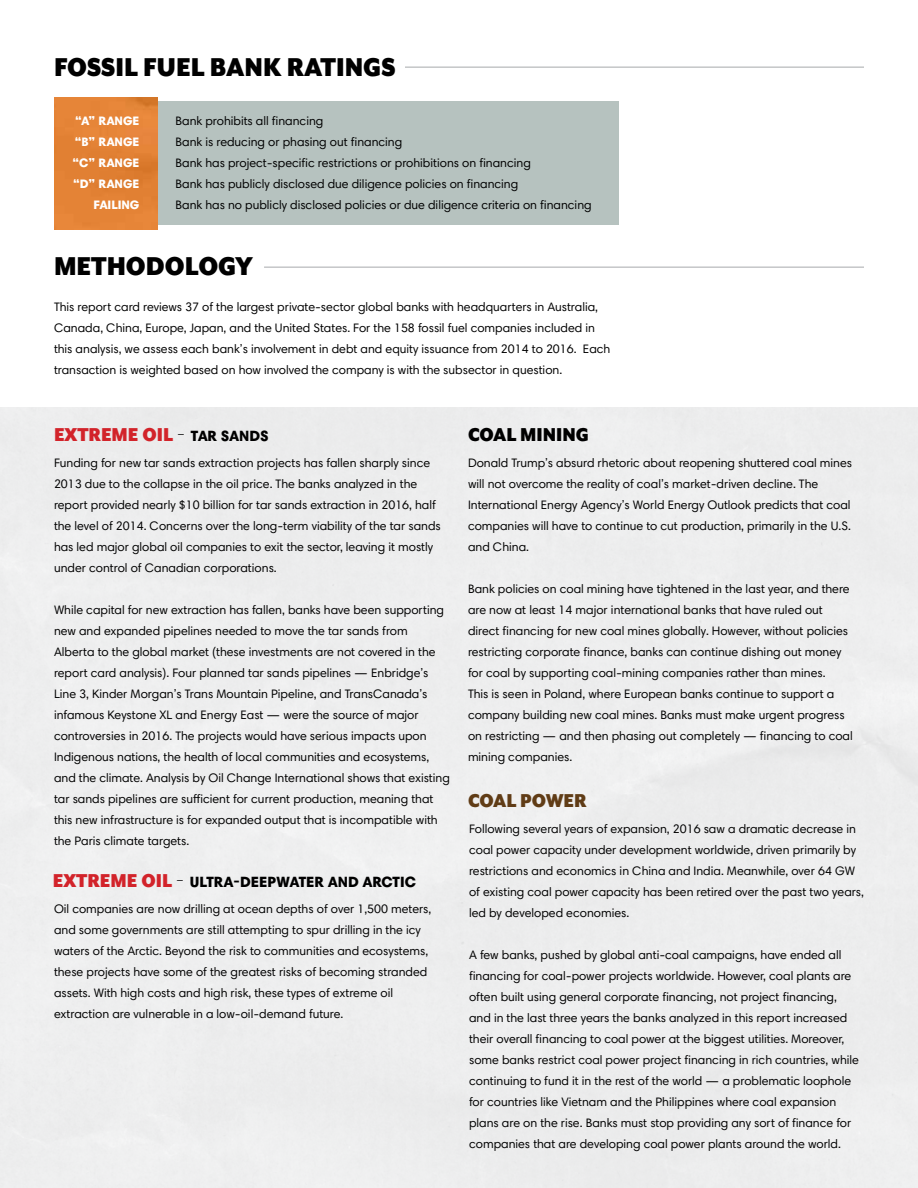
<style>
.page{position:relative;width:918px;height:1188px;background:#fff}
.page>*{position:absolute;margin:0;border:0;box-sizing:border-box;transform-origin:0 0}
.t1{font:900 29.7px "Mr Eaves XL Mod OT";color:#000;scale:.91 1}
.t2{font:900 21.45px "Mr Eaves XL Mod OT";color:#d2232a;scale:.91 1}
.t3{font:900 21.45px "Mr Eaves XL Mod OT";color:#000;scale:.91 1}
.t4{font:900 21.45px "Mr Eaves XL Mod OT";color:#603c16;scale:.91 1}
.t5{font:900 15px "Harmonia Sans Std";color:#000}
.t6{font:12.3px/21px "Harmonia Sans Std";color:#000}
.t7{font:900 12.3px/21px "Harmonia Sans Std";color:#fff;text-align:right}
.s1{font-family:"Harmonia Sans Std";font-weight:300;font-size:18px;color:#000}
.s2{font-family:"Harmonia Sans Std";font-size:15px;color:#000}
.s3{font-family:"Mr Eaves XL Mod OT";font-size:21.45px;color:#d2232a}
.s4{font-weight:300;font-size:18px}
</style>
<div class="page">
<div style="left:68px;top:102px;width:551px;height:123px;background:#b6c2bf"></div>
<div style="left:54px;top:98px;width:104px;height:131px;background:#e48336"></div>
<hr style="left:264px;top:267px;width:600px;height:1px;background:#a7a9ac">
<hr style="left:405px;top:67px;width:459px;height:1px;background:#a7a9ac">
<h1 class="t1" style="left:54px;top:52px;width:377px">FOSSIL FUEL BANK RATINGS</h1>
<p class="t7" style="left:72px;top:110px;width:68px">“A” RANGE “B” RANGE “C” RANGE “D” RANGE<br>FAILING</p>
<p class="t6" style="left:176px;top:110px;width:418px">Bank prohibits all financing<br>Bank is reducing or phasing out financing<br>Bank has project-specific restrictions or prohibitions on financing<br>Bank has publicly disclosed due diligence policies on financing<br>Bank has no publicly disclosed policies or due diligence criteria on financing</p>
<h1 class="t1" style="left:54px;top:251px;width:220px">METHODOLOGY</h1>
<p class="t6" style="left:54px;top:297px;width:558px">This report card reviews 37 of the largest private-sector global banks with headquarters in Australia, Canada, China, Europe, Japan, and the United States. For the 158 fossil fuel companies included in this analysis, we assess each bank’s involvement in debt and equity issuance from 2014 to 2016. Each transaction is weighted based on how involved the company is with the subsector in question.</p>
<h2 class="t2" style="left:54px;top:424px;width:237px">EXTREME OIL <span class="s1">-</span> <span class="s2">TAR SANDS</span></h2>
<p class="t6" style="left:54px;top:452px;width:388px">Funding for new tar sands extraction projects has fallen sharply since 2013 due to the collapse in the oil price. The banks analyzed in the report provided nearly $10 billion for tar sands extraction in 2016, half the level of 2014. Concerns over the long-term viability of the tar sands has led major global oil companies to exit the sector, leaving it mostly under control of Canadian corporations.</p>
<p class="t6" style="left:54px;top:599px;width:397px">While capital for new extraction has fallen, banks have been supporting new and expanded pipelines needed to move the tar sands from Alberta to the global market (these investments are not covered in the report card analysis). Four planned tar sands pipelines — Enbridge’s Line 3, Kinder Morgan’s Trans Mountain Pipeline, and TransCanada’s infamous Keystone XL and Energy East — were the source of major controversies in 2016. The projects would have serious impacts upon Indigenous nations, the health of local communities and ecosystems, and the climate. Analysis by Oil Change International shows that existing tar sands pipelines are sufficient for current production, meaning that this new infrastructure is for expanded output that is incompatible with the Paris climate targets.</p>
<p class="t5" style="left:53px;top:872px;width:365px"><span class="s3">EXTREME OIL</span> <span class="s4">-</span> ULTRA-DEEPWATER AND ARCTIC</p>
<p class="t6" style="left:54px;top:898px;width:379px">Oil companies are now drilling at ocean depths of over 1,500 meters, and some governments are still attempting to spur drilling in the icy waters of the Arctic. Beyond the risk to communities and ecosystems, these projects have some of the greatest risks of becoming stranded assets. With high costs and high risk, these types of extreme oil extraction are vulnerable in a low-oil-demand future.</p>
<h2 class="t3" style="left:468px;top:424px;width:134px">COAL MINING</h2>
<p class="t6" style="left:468px;top:452px;width:386px">Donald Trump’s absurd rhetoric about reopening shuttered coal mines will not overcome the reality of coal’s market-driven decline. The International Energy Agency’s World Energy Outlook predicts that coal companies will have to continue to cut production, primarily in the U.S. and China.</p>
<p class="t6" style="left:468px;top:578px;width:386px">Bank policies on coal mining have tightened in the last year, and there are now at least 14 major international banks that have ruled out direct financing for new coal mines globally. However, without policies restricting corporate finance, banks can continue dishing out money for coal by supporting coal-mining companies rather than mines.<br>This is seen in Poland, where European banks continue to support a company building new coal mines. Banks must make urgent progress on restricting — and then phasing out completely — financing to coal mining companies.</p>
<h2 class="t4" style="left:468px;top:790px;width:132px">COAL POWER</h2>
<p class="t6" style="left:469px;top:818px;width:396px">Following several years of expansion, 2016 saw a dramatic decrease in coal power capacity under development worldwide, driven primarily by restrictions and economics in China and India. Meanwhile, over 64 GW of existing coal power capacity has been retired over the past two years, led by developed economies.</p>
<p class="t6" style="left:469px;top:944px;width:391px">A few banks, pushed by global anti-coal campaigns, have ended all financing for coal-power projects worldwide. However, coal plants are often built using general corporate financing, not project financing, and in the last three years the banks analyzed in this report increased their overall financing to coal power at the biggest utilities. Moreover, some banks restrict coal power project financing in rich countries, while continuing to fund it in the rest of the world — a problematic loophole for countries like Vietnam and the Philippines where coal expansion plans are on the rise. Banks must stop providing any sort of finance for companies that are developing coal power plants around the world.</p>
</div>
